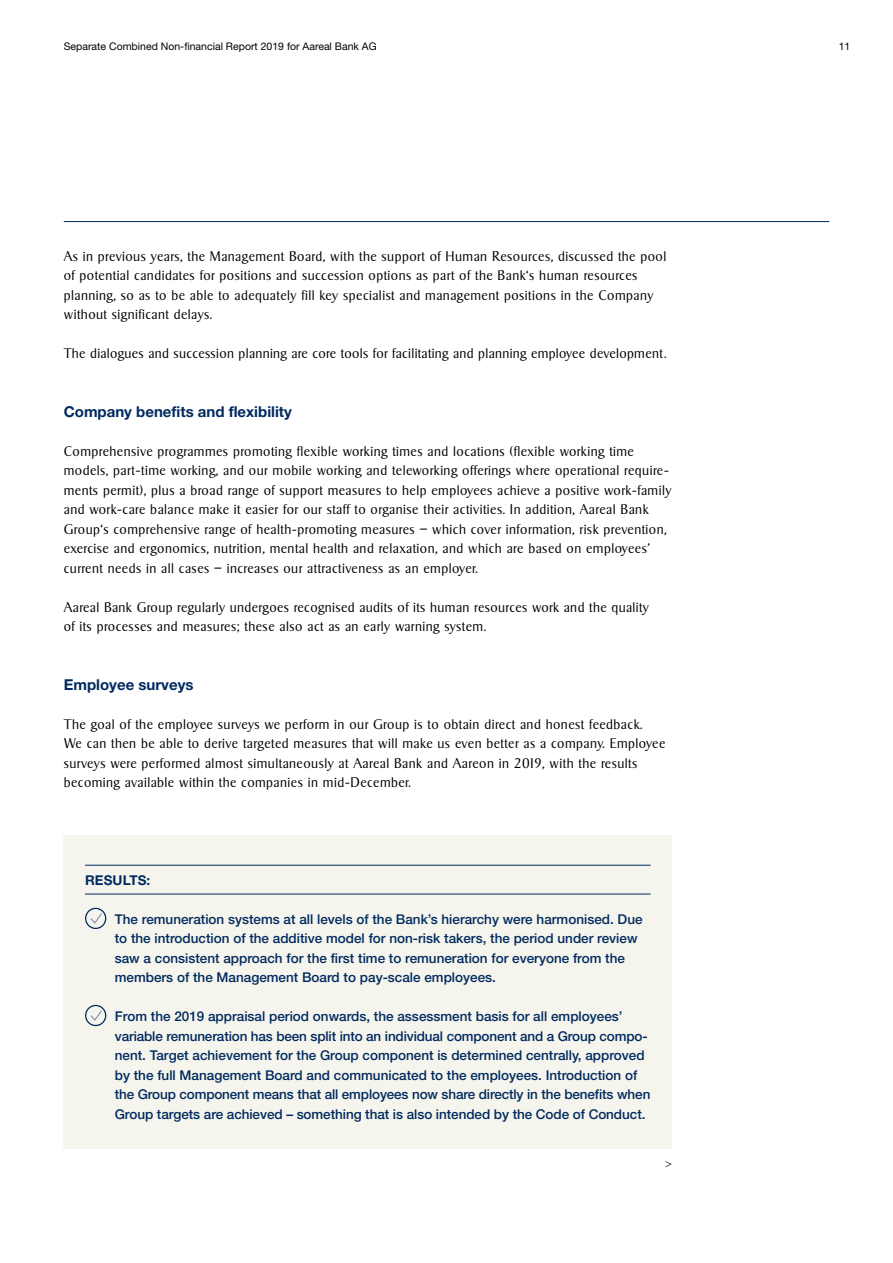
<style>
.page{position:relative;width:893px;height:1263px;background:#fff}
.page>*{position:absolute;margin:0;border:0;box-sizing:border-box;transform-origin:0 0}
.t1{font:700 15px "Helvetica Neue LT Std";color:#002a5f}
.t2{font:300 13.5px/19.5px "Sigvar Serial";letter-spacing:.035em;color:#000}
.t3{font:500 13.5px/19.5px "Helvetica Neue LT Std";color:#002a5f}
.t4{font:700 13.5px "Helvetica Neue LT Std";letter-spacing:.01em;color:#002a5f}
.t5{font:300 11.25px "Helvetica Neue LT Std";color:#000}
.t6{font:10.5px "Helvetica Neue LT Std";color:#000}
</style>
<div class="page">
<div style="left:64px;top:835px;width:608px;height:313px;background:#f6f5ed"></div>
<svg style="left:85px;top:908px;width:21px;height:21px"></svg>
<svg style="left:85px;top:1005px;width:21px;height:21px"></svg>
<hr style="left:85px;top:894px;width:566px;height:1px;background:#002a5f">
<hr style="left:85px;top:865px;width:566px;height:1px;background:#002a5f">
<hr style="left:64px;top:221px;width:765px;height:1px;background:#002a5f">
<p class="t6" style="left:64px;top:40px;width:314px">Separate Combined Non-financial Report 2019 for Aareal Bank AG</p>
<p class="t6" style="left:839px;top:40px;width:13px">11</p>
<p class="t2" style="left:64px;top:246px;width:604px">As in previous years, the Management Board, with the support of Human Resources, discussed the pool of potential candidates for positions and succession options as part of the Bank‘s human resources planning, so as to be able to adequately fill key specialist and management positions in the Company without significant delays.</p>
<p class="t2" style="left:64px;top:344px;width:604px">The dialogues and succession planning are core tools for facilitating and planning employee development.</p>
<p class="t1" style="left:64px;top:402px;width:230px">Company benefits and flexibility</p>
<p class="t2" style="left:64px;top:441px;width:609px">Comprehensive programmes promoting flexible working times and locations (flexible working time models, part-time working, and our mobile working and teleworking offerings where operational require&shy;ments permit), plus a broad range of support measures to help employees achieve a positive work-family and work-care balance make it easier for our staff to organise their activities. In addition, Aareal Bank Group‘s comprehensive range of health-promoting measures – which cover information, risk prevention, exercise and ergonomics, nutrition, mental health and relaxation, and which are based on employees’ current needs in all cases – increases our attractiveness as an employer.</p>
<p class="t2" style="left:64px;top:597px;width:587px">Aareal Bank Group regularly undergoes recognised audits of its human resources work and the quality of its processes and measures; these also act as an early warning system.</p>
<p class="t1" style="left:64px;top:675px;width:131px">Employee surveys</p>
<p class="t2" style="left:64px;top:714px;width:603px">The goal of the employee surveys we perform in our Group is to obtain direct and honest feedback.<br>We can then be able to derive targeted measures that will make us even better as a company. Employee surveys were performed almost simultaneously at Aareal Bank and Aareon in 2019, with the results becoming available within the companies in mid-December.</p>
<p class="t4" style="left:85px;top:871px;width:67px">RESULTS:</p>
<p class="t3" style="left:115px;top:909px;width:529px">The remuneration systems at all levels of the Bank’s hierarchy were harmonised. Due to the introduction of the additive model for non-risk takers, the period under review saw a consistent approach for the first time to remuneration for everyone from the members of the Management Board to pay-scale employees.</p>
<p class="t3" style="left:115px;top:1006px;width:537px">From the 2019 appraisal period onwards, the assessment basis for all employees’ variable remuneration has been split into an individual component and a Group compo&shy;nent. Target achievement for the Group component is determined centrally, approved by the full Management Board and communicated to the employees. Introduction of the Group component means that all employees now share directly in the benefits when Group targets are achieved – something that is also intended by the Code of Conduct.</p>
<p class="t5" style="left:665px;top:1156px;width:8px">&gt;</p>
</div>
